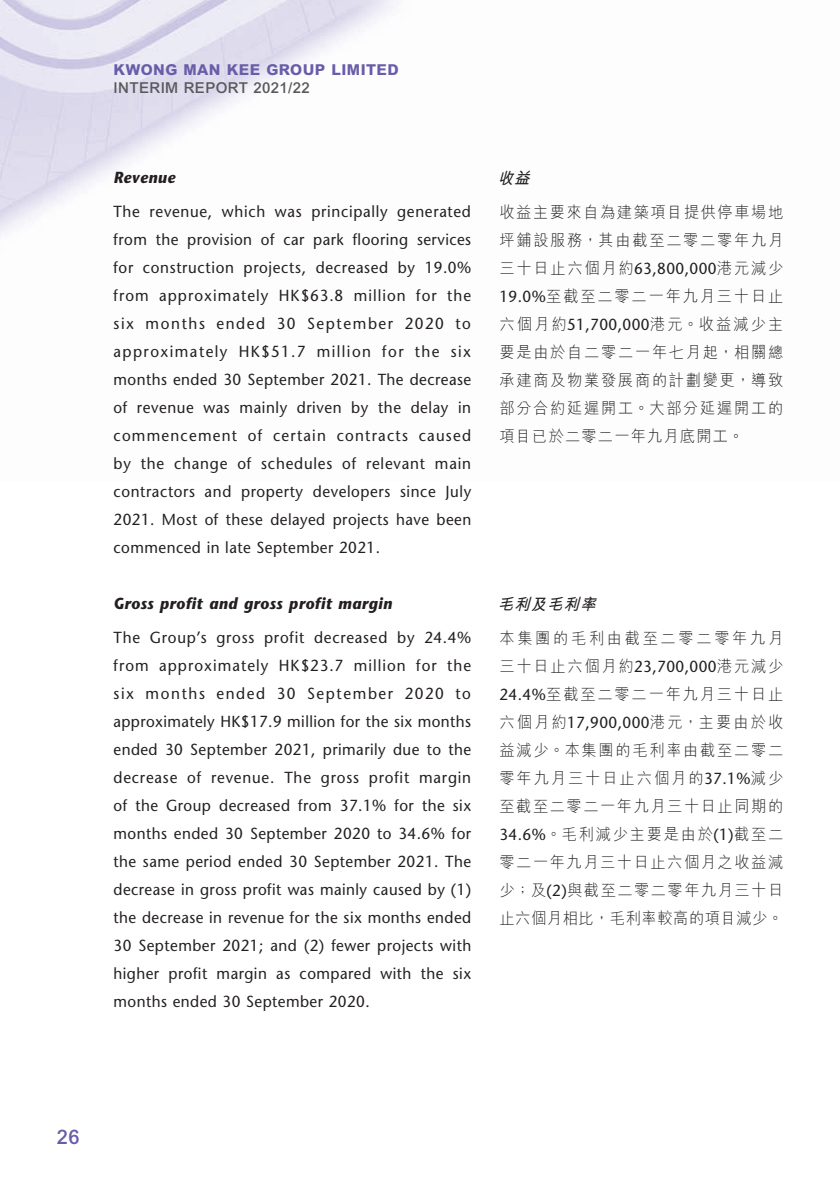
<style>
.page{position:relative;width:840px;height:1191px;background:#fff}
.page>*{position:absolute;margin:0;border:0;box-sizing:border-box;transform-origin:0 0}
.t1{font:500 20px "Arial MT Std";color:#685da8}
.t2{font:500 16px/28px "Stone Sans Std";letter-spacing:.03em;color:#231f20;text-align:justify;scale:.95 1}
.t3{font:300 16px/28px "M Hei HK";letter-spacing:.105em;color:#231f20;text-align:justify;scale:.95 1}
.t4{font:italic 700 16px "Stone Sans Std";letter-spacing:.03em;color:#231f20;scale:.95 1}
.t5{font:italic 700 16px "M Hei HK";color:#231f20;scale:.95 1}
.t6{font:800 15px "Arial MT Std";letter-spacing:.03em;color:#685da8}
.t7{font:500 15px "Arial MT Std";letter-spacing:.03em;color:#57585a}
.s1{font-family:"Stone Sans Std";font-weight:500}
</style>
<div class="page">
<img style="left:0;top:0;width:396px;height:234px">
<p class="t6" style="left:113px;top:61px;width:287px">KWONG MAN KEE GROUP LIMITED</p>
<p class="t7" style="left:113px;top:79px;width:198px">INTERIM REPORT 2021/22</p>
<p class="t4" style="left:113px;top:168px;width:66px">Revenue</p>
<p class="t2" style="left:113px;top:197px;width:378px">The revenue, which was principally generated from the provision of car park flooring services for construction projects, decreased by 19.0% from approximately HK$63.8 million for the six months ended 30 September 2020 to approximately HK$51.7 million for the six months ended 30 September 2021. The decrease of revenue was mainly driven by the delay in commencement of certain contracts caused by the change of schedules of relevant main contractors and property developers since July 2021. Most of these delayed projects have been commenced in late September 2021.</p>
<p class="t4" style="left:113px;top:594px;width:295px">Gross profit and gross profit margin</p>
<p class="t2" style="left:113px;top:623px;width:378px">The Group’s gross profit decreased by 24.4% from approximately HK$23.7 million for the six months ended 30 September 2020 to approximately HK$17.9 million for the six months ended 30 September 2021, primarily due to the decrease of revenue. The gross profit margin of the Group decreased from 37.1% for the six months ended 30 September 2020 to 34.6% for the same period ended 30 September 2021. The decrease in gross profit was mainly caused by (1) the decrease in revenue for the six months ended 30 September 2021; and (2) fewer projects with higher profit margin as compared with the six months ended 30 September 2020.</p>
<p class="t5" style="left:497px;top:167px;width:41px">收益</p>
<p class="t3" style="left:499px;top:198px;width:300px">收益主要來自為建築項目提供停車場地坪鋪設服務，其由截至二零二零年九月三十日止六個月約<span class="s1">63,800,000</span>港元減少<span class="s1">19.0%</span>至截至二零二一年九月三十日止六個月約<span class="s1">51,700,000</span>港元。收益減少主要是由於自二零二一年七月起，相關總承建商及物業發展商的計劃變更，導致部分合約延遲開工。大部分延遲開工的項目已於二零二一年九月底開工。</p>
<p class="t5" style="left:497px;top:593px;width:110px">毛利及毛利率</p>
<p class="t3" style="left:499px;top:623px;width:300px">本集團的毛利由截至二零二零年九月三十日止六個月約<span class="s1">23,700,000</span>港元減少<span class="s1">24.4%</span>至截至二零二一年九月三十日止六個月約<span class="s1">17,900,000</span>港元，主要由於收益減少。本集團的毛利率由截至二零二零年九月三十日止六個月的<span class="s1">37.1%</span>減少至截至二零二一年九月三十日止同期的<span class="s1">34.6%</span>。毛利減少主要是由於<span class="s1">(1)</span>截至二零二一年九月三十日止六個月之收益減少；及<span class="s1">(2)</span>與截至二零二零年九月三十日止六個月相比，毛利率較高的項目減少。</p>
<p class="t1" style="left:57px;top:1125px;width:24px">26</p>
</div>
